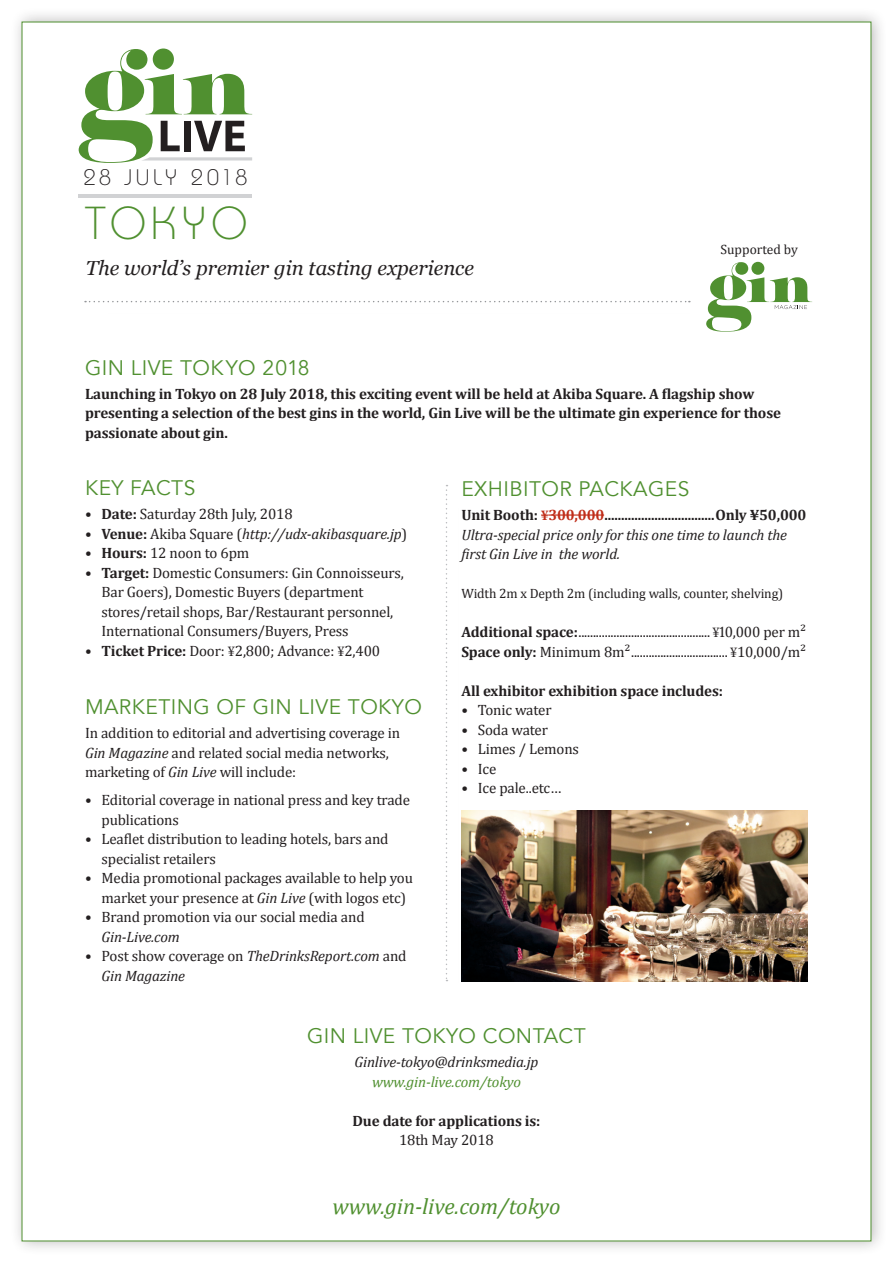
<style>
.page{position:relative;width:893px;height:1263px;background:#fff}
.page>*{position:absolute;margin:0;border:0;box-sizing:border-box;transform-origin:0 0}
.t1{font:300 46.2px "Bauhaus";letter-spacing:.1em;color:#509030}
.t2{font:italic 22.5px "Cambria";color:#509030}
.t3{font:300 22.5px "Bauhaus";letter-spacing:.14em;color:#231f20}
.t4{font:21px "Avenir";letter-spacing:.02em;color:#509030}
.t5{font:italic 20.25px "Georgia";color:#231f20}
.t6{font:15px/19.5px "Cambria";letter-spacing:-.01em;color:#231f20}
.t7{font:700 15px/19.5px "Cambria";letter-spacing:-.01em;color:#231f20}
.t8{font:italic 15px/19.5px "Cambria";letter-spacing:-.01em;color:#231f20}
.t9{font:italic 15px "Cambria";letter-spacing:-.01em;color:#509030}
.t10{font:13.5px "Cambria";letter-spacing:-.01em;color:#231f20}
.s1{font-weight:700}
.s2{font-style:normal}
.s3{font-weight:700;font-style:normal}
.s4{font-family:"Minion Pro"}
.s5{font-family:"Minion Pro";color:#c02d19}
.s6{color:#c02d19}
.s7{font-style:italic}
</style>
<div class="page">
<div style="left:9px;top:7px;width:879px;height:1248px;background:#231f20;opacity:.3"></div>
<div style="left:22px;top:22px;width:849px;height:1219px;background:#fff"></div>
<svg style="left:85px;top:301px;width:605px;height:1px"></svg>
<hr style="left:548px;top:514px;width:56px;height:2px;background:#c02d19">
<img style="left:476px;top:811px;width:332px;height:170px">
<svg style="left:79px;top:49px;width:173px;height:114px"></svg>
<hr style="left:79px;top:195px;width:173px;height:3px;background:#d1d2d4">
<svg style="left:706px;top:262px;width:106px;height:70px"></svg>
<div style="left:441px;top:485px;width:35px;height:520px;background:#231f20;opacity:.3"></div>
<svg style="left:446px;top:485px;width:1px;height:496px"></svg>
<p class="t3" style="left:83px;top:164px;width:166px">28 JULY 2018</p>
<p class="t1" style="left:85px;top:196px;width:164px">TOKYO</p>
<p class="t5" style="left:86px;top:253px;width:390px">The world’s premier gin tasting experience</p>
<p class="t10" style="left:720px;top:241px;width:79px">Supported by</p>
<p class="t4" style="left:85px;top:355px;width:226px">GIN LIVE TOKYO 2018</p>
<p class="t7" style="left:85px;top:383px;width:697px">Launching in Tokyo on 28 July 2018, this exciting event will be held at Akiba Square. A flagship show presenting a selection of the best gins in the world, Gin Live will be the ultimate gin experience for those passionate about gin.</p>
<p class="t4" style="left:85px;top:476px;width:112px">KEY FACTS</p>
<p class="t6" style="left:85px;top:504px;width:209px">• <span class="s1">Date:</span> Saturday 28th July, 2018</p>
<p class="t8" style="left:85px;top:523px;width:324px"><span class="s2">•</span> <span class="s3">Venue:</span> <span class="s2">Akiba Square (</span>http://udx-akibasquare.jp<span class="s2">)</span></p>
<p class="t6" style="left:85px;top:543px;width:166px">• <span class="s1">Hours:</span> 12 noon to 6pm</p>
<p class="t6" style="left:102px;top:563px;width:304px;text-indent:-16px">• <span class="s1">Target:</span> Domestic Consumers: Gin Connoisseurs, Bar Goers), Domestic Buyers (department stores/retail shops, Bar/Restaurant personnel, International Consumers/Buyers, Press</p>
<p class="t6" style="left:85px;top:641px;width:297px">• <span class="s1">Ticket Price:</span> Door: <span class="s4">¥</span>2,800; Advance: <span class="s4">¥</span>2,400</p>
<p class="t4" style="left:461px;top:477px;width:229px">EXHIBITOR PACKAGES</p>
<p class="t7" style="left:461px;top:505px;width:346px">Unit Booth: <span class="s5">¥</span><span class="s6">300,000</span>.................................Only ¥50,000</p>
<p class="t8" style="left:461px;top:524px;width:327px">Ultra-special price only for this one time to launch the first Gin Live in the world.</p>
<p class="t10" style="left:461px;top:585px;width:323px">Width 2m x Depth 2m (including walls, counter, shelving)</p>
<p class="t6" style="left:461px;top:622px;width:346px"><span class="s1">Additional space:</span>............................................. <span class="s4">¥</span>10,000 per m²</p>
<p class="t6" style="left:461px;top:642px;width:347px"><span class="s1">Space only:</span> Minimum 8m²................................. <span class="s4">¥</span>10,000/m²</p>
<p class="t7" style="left:461px;top:680px;width:263px">All exhibitor exhibition space includes:</p>
<p class="t6" style="left:461px;top:700px;width:92px">• Tonic water</p>
<p class="t6" style="left:461px;top:720px;width:88px">• Soda water</p>
<p class="t6" style="left:461px;top:739px;width:119px">• Limes / Lemons</p>
<p class="t6" style="left:461px;top:759px;width:36px">• Ice</p>
<p class="t6" style="left:461px;top:778px;width:101px">• Ice pale..etc…</p>
<p class="t4" style="left:85px;top:694px;width:338px">MARKETING OF GIN LIVE TOKYO</p>
<p class="t6" style="left:85px;top:723px;width:317px">In addition to editorial and advertising coverage in<br><span class="s7">Gin Magazine</span> and related social media networks, marketing of <span class="s7">Gin Live</span> will include:</p>
<p class="t6" style="left:102px;top:790px;width:310px;text-indent:-16px">• Editorial coverage in national press and key trade publications</p>
<p class="t6" style="left:102px;top:829px;width:289px;text-indent:-16px">• Leaflet distribution to leading hotels, bars and specialist retailers</p>
<p class="t6" style="left:102px;top:868px;width:313px;text-indent:-16px">• Media promotional packages available to help you market your presence at <span class="s7">Gin Live</span> (with logos etc)</p>
<p class="t6" style="left:102px;top:907px;width:265px;text-indent:-16px">• Brand promotion via our social media and<br><span class="s7">Gin-Live.com</span></p>
<p class="t8" style="left:102px;top:946px;width:307px;text-indent:-16px"><span class="s2">• Post show coverage on</span> TheDrinksReport.com <span class="s2">and<br></span>Gin Magazine</p>
<p class="t4" style="left:307px;top:1024px;width:280px">GIN LIVE TOKYO CONTACT</p>
<p class="t8" style="left:354px;top:1052px;width:185px">Ginlive-tokyo@drinksmedia.jp</p>
<p class="t9" style="left:372px;top:1072px;width:150px">www.gin-live.com/tokyo</p>
<p class="t7" style="left:353px;top:1110px;width:189px">Due date for applications is:</p>
<p class="t6" style="left:399px;top:1130px;width:96px">18th May 2018</p>
<p class="t2" style="left:332px;top:1192px;width:230px">www.gin-live.com/tokyo</p>
</div>
